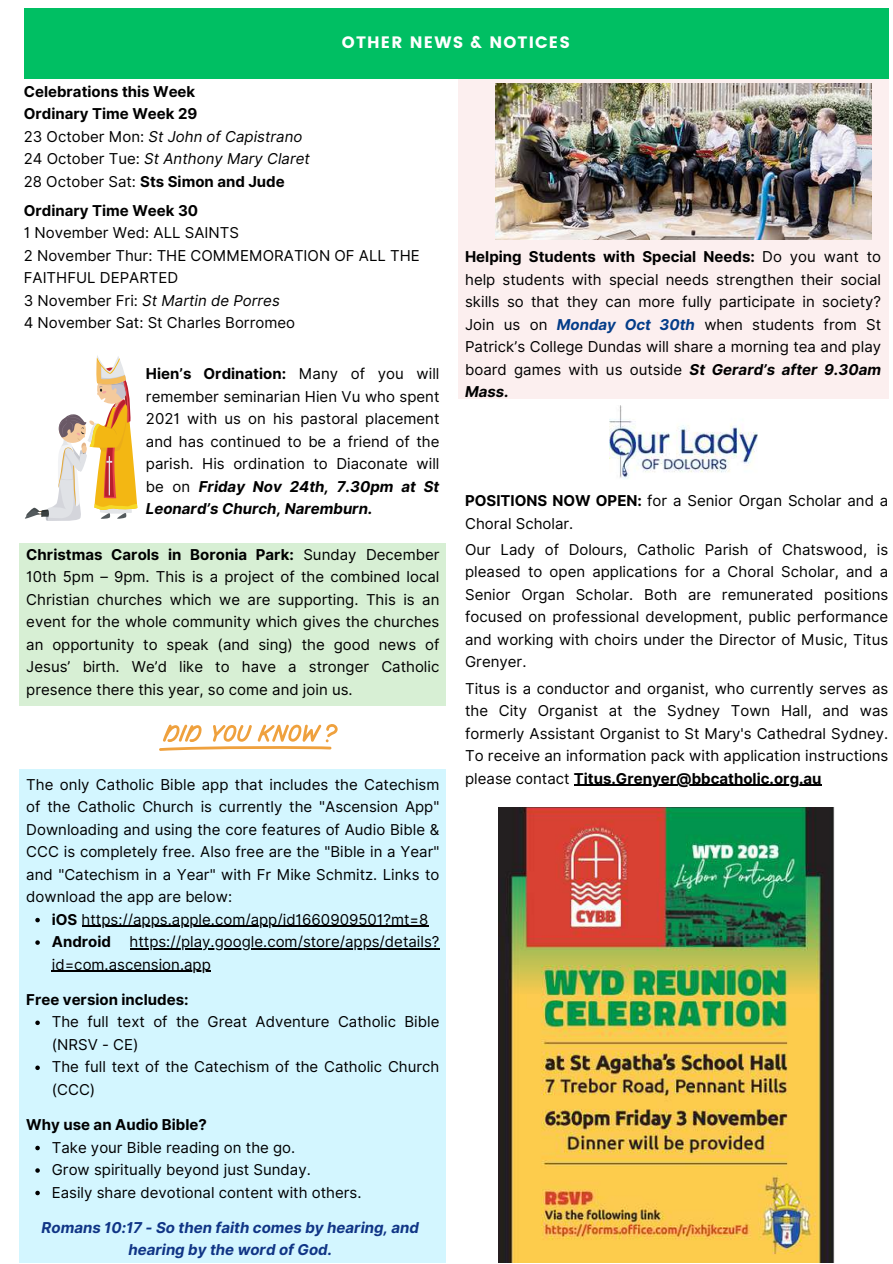
<style>
.page{position:relative;width:893px;height:1264px;background:#fff}
.page>*{position:absolute;margin:0;border:0;box-sizing:border-box;transform-origin:0 0}
.t1{font:16.5px "Poppins";letter-spacing:.07em;color:#fff}
.t2{font:15px/22.5px "Inter";color:#000;text-align:justify}
.t3{font:700 15px/22.5px "Inter";color:#000}
.t4{font:italic 700 15px/22.5px "Inter";color:#103586;text-align:center}
.s1{font-weight:400}
.s2{font-weight:400;font-style:italic}
.s3{font-style:italic}
.s4{font-weight:700}
.s5{font-weight:700;font-style:italic}
.s6{font-weight:700;font-style:italic;color:#043d89}
</style>
<div class="page">
<div style="left:19px;top:768px;width:427px;height:494px;background:#d3f6ff"></div>
<div style="left:458px;top:79px;width:430px;height:319px;background:#fcefef"></div>
<svg style="left:159px;top:724px;width:179px;height:27px"></svg>
<img style="left:498px;top:807px;width:336px;height:455px">
<div style="left:19px;top:543px;width:427px;height:163px;background:#d7efd4"></div>
<img style="left:495px;top:84px;width:376px;height:156px">
<svg style="left:25px;top:355px;width:112px;height:166px"></svg>
<div style="left:24px;top:9px;width:864px;height:69px;background:#00bf63"></div>
<img style="left:610px;top:405px;width:147px;height:74px">
<hr style="left:573px;top:784px;width:248px;height:2px;background:#000">
<svg style="left:35px;top:917px;width:5px;height:5px"></svg>
<hr style="left:82px;top:925px;width:346px;height:1px;background:#000">
<svg style="left:35px;top:940px;width:5px;height:4px"></svg>
<hr style="left:130px;top:948px;width:309px;height:1px;background:#000">
<hr style="left:52px;top:970px;width:159px;height:1px;background:#000">
<svg style="left:35px;top:1020px;width:5px;height:5px"></svg>
<svg style="left:35px;top:1065px;width:5px;height:5px"></svg>
<svg style="left:35px;top:1145px;width:5px;height:5px"></svg>
<svg style="left:35px;top:1168px;width:5px;height:4px"></svg>
<svg style="left:35px;top:1190px;width:5px;height:5px"></svg>
<p class="t1" style="left:342px;top:33px;width:230px">OTHER NEWS &amp; NOTICES</p>
<p class="t3" style="left:24px;top:80px;width:288px">Celebrations this Week<br>Ordinary Time Week 29<br><span class="s1">23 October Mon:</span> <span class="s2">St John of Capistrano<br></span><span class="s1">24 October Tue:</span> <span class="s2">St Anthony Mary Claret<br></span><span class="s1">28 October Sat:</span> Sts Simon and Jude</p>
<p class="t3" style="left:24px;top:199px;width:176px">Ordinary Time Week 30</p>
<p class="t2" style="left:24px;top:221px;width:397px;text-align:left">1 November Wed: ALL SAINTS<br>2 November Thur: THE COMMEMORATION OF ALL THE<br>FAITHFUL DEPARTED<br>3 November Fri: <span class="s3">St Martin de Porres<br></span>4 November Sat: St Charles Borromeo</p>
<p class="t2" style="left:146px;top:363px;width:295px"><span class="s4">Hien’s Ordination:</span> Many of you will remember seminarian Hien Vu who spent 2021 with us on his pastoral placement and has continued to be a friend of the parish. His ordination to Diaconate will be on <span class="s5">Friday Nov 24th, 7.30pm at St Leonard’s Church, Naremburn.</span></p>
<p class="t2" style="left:26px;top:543px;width:414px"><span class="s4">Christmas Carols in Boronia Park:</span> Sunday December 10th 5pm – 9pm. This is a project of the combined local Christian churches which we are supporting. This is an event for the whole community which gives the churches an opportunity to speak (and sing) the good news of Jesus’ birth. We’d like to have a stronger Catholic presence there this year, so come and join us.</p>
<p class="t2" style="left:26px;top:773px;width:414px">The only Catholic Bible app that includes the Catechism of the Catholic Church is currently the "Ascension App" Downloading and using the core features of Audio Bible &amp; CCC is completely free. Also free are the "Bible in a Year" and "Catechism in a Year" with Fr Mike Schmitz. Links to download the app are below:</p>
<p class="t2" style="left:52px;top:907px;width:389px;text-align:left"><span class="s4">iOS</span> https://apps.apple.com/app/id1660909501?mt=8<br><span class="s4">Android</span> https://play.google.com/store/apps/details? id=com.ascension.app</p>
<p class="t3" style="left:26px;top:988px;width:164px">Free version includes:</p>
<p class="t2" style="left:52px;top:1010px;width:389px;text-align:left">The full text of the Great Adventure Catholic Bible (NRSV - CE)<br>The full text of the Catechism of the Catholic Church (CCC)</p>
<p class="t3" style="left:26px;top:1113px;width:182px">Why use an Audio Bible?</p>
<p class="t2" style="left:52px;top:1135px;width:311px;text-align:left">Take your Bible reading on the go.<br>Grow spiritually beyond just Sunday.<br>Easily share devotional content with others.</p>
<p class="t4" style="left:42px;top:1215px;width:379px">Romans 10:17 - So then faith comes by hearing, and hearing by the word of God.</p>
<p class="t2" style="left:465px;top:245px;width:417px"><span class="s4">Helping Students with Special Needs:</span> Do you want to help students with special needs strengthen their social skills so that they can more fully participate in society?<br>Join us on <span class="s6">Monday Oct 30th</span> when students from St Patrick’s College Dundas will share a morning tea and play board games with us outside <span class="s5">St Gerard’s after 9.30am Mass.</span></p>
<p class="t2" style="left:465px;top:489px;width:424px"><span class="s4">POSITIONS NOW OPEN:</span> for a Senior Organ Scholar and a<br>Choral Scholar.</p>
<p class="t2" style="left:465px;top:538px;width:424px">Our Lady of Dolours, Catholic Parish of Chatswood, is pleased to open applications for a Choral Scholar, and a Senior Organ Scholar. Both are remunerated positions focused on professional development, public performance and working with choirs under the Director of Music, Titus Grenyer.</p>
<p class="t2" style="left:465px;top:677px;width:424px">Titus is a conductor and organist, who currently serves as the City Organist at the Sydney Town Hall, and was formerly Assistant Organist to St Mary's Cathedral Sydney.<br>To receive an information pack with application instructions please contact <span class="s4">Titus.Grenyer@bbcatholic.org.au</span></p>
</div>
